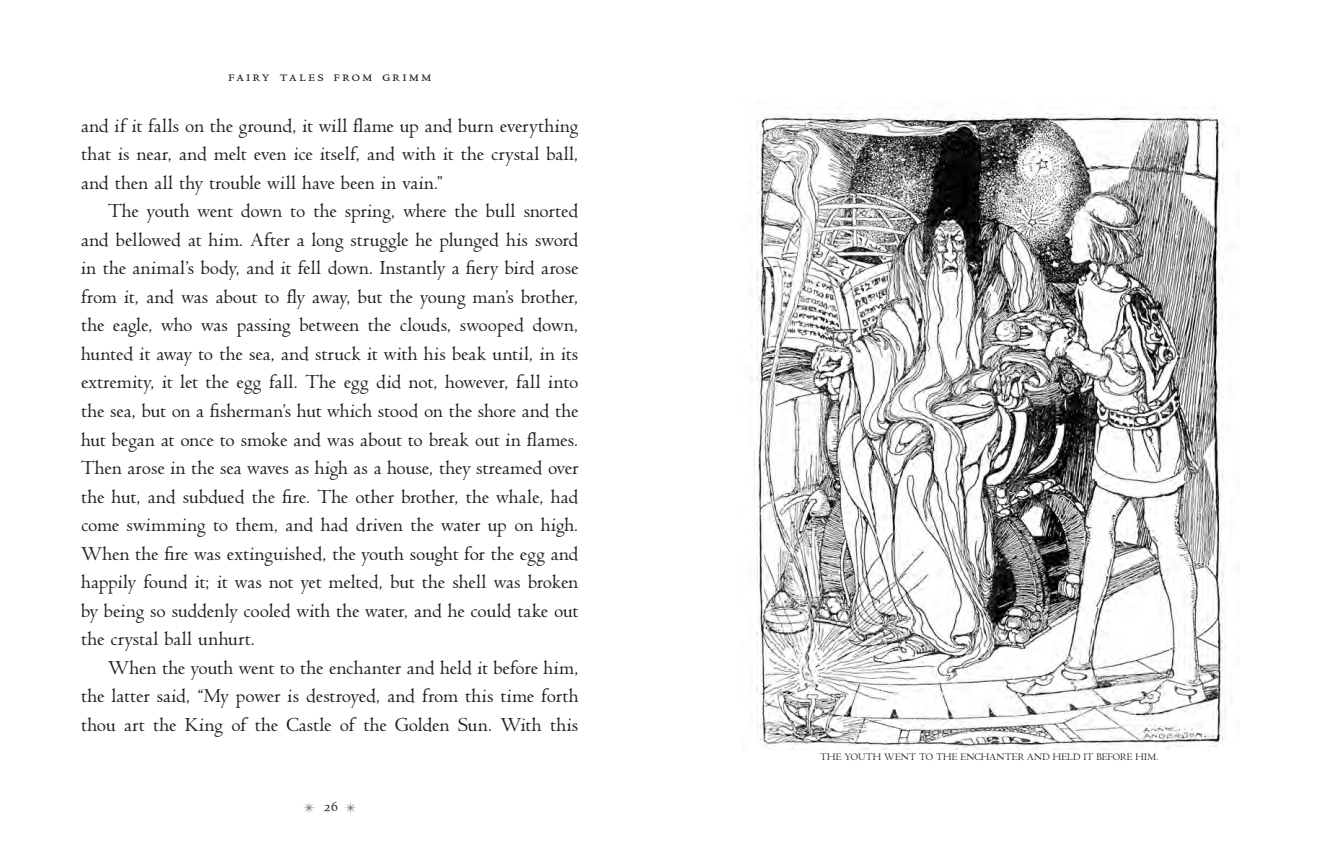
<style>
.page{position:relative;width:1319px;height:864px;background:#fff}
.page>*{position:absolute;margin:0;border:0;box-sizing:border-box;transform-origin:0 0}
.tx{font:21px/28.5px "Jenson Classico";letter-spacing:.01em;color:#231f20;text-align:justify}
.t1{font:18px "Jenson Classico SC";letter-spacing:.145em;color:#231f20}
.t2{font:16.5px "Jenson Classico";color:#231f20}
.cap{font:10.5px "Jenson Classico";letter-spacing:.02em;color:#231f20}
.s1{color:#808285}
</style>
<div class="page">
<img style="left:750px;top:113px;width:476px;height:636px">
<p class="t1" style="left:228px;top:67px;width:204px">fairy tales from grimm</p>
<p class="tx" style="left:81px;top:112px;width:499px">and if it falls on the ground, it will flame up and burn everything that is near, and melt even ice itself, and with it the crystal ball, and then all thy trouble will have been in vain.”</p>
<p class="tx" style="left:81px;top:198px;width:499px;text-indent:27px">The youth went down to the spring, where the bull snorted and bellowed at him. After a long struggle he plunged his sword in the animal’s body, and it fell down. Instantly a fiery bird arose from it, and was about to fly away, but the young man’s brother, the eagle, who was passing between the clouds, swooped down, hunted it away to the sea, and struck it with his beak until, in its extremity, it let the egg fall. The egg did not, however, fall into the sea, but on a fisherman’s hut which stood on the shore and the hut began at once to smoke and was about to break out in flames.<br>Then arose in the sea waves as high as a house, they streamed over the hut, and subdued the fire. The other brother, the whale, had come swimming to them, and had driven the water up on high.<br>When the fire was extinguished, the youth sought for the egg and happily found it; it was not yet melted, but the shell was broken by being so suddenly cooled with the water, and he could take out the crystal ball unhurt.</p>
<p class="tx" style="left:81px;top:654px;width:499px;text-indent:27px">When the youth went to the enchanter and held it before him, the latter said, “My power is destroyed, and from this time forth thou art the King of the Castle of the Golden Sun. With this</p>
<p class="t2" style="left:303px;top:797px;width:55px"><span class="s1">✴</span> 26<span class="s1">✴</span></p>
<p class="cap" style="left:820px;top:751px;width:339px">THE YOUTH WENT TO THE ENCHANTER AND HELD IT BEFORE HIM.</p>
</div>
